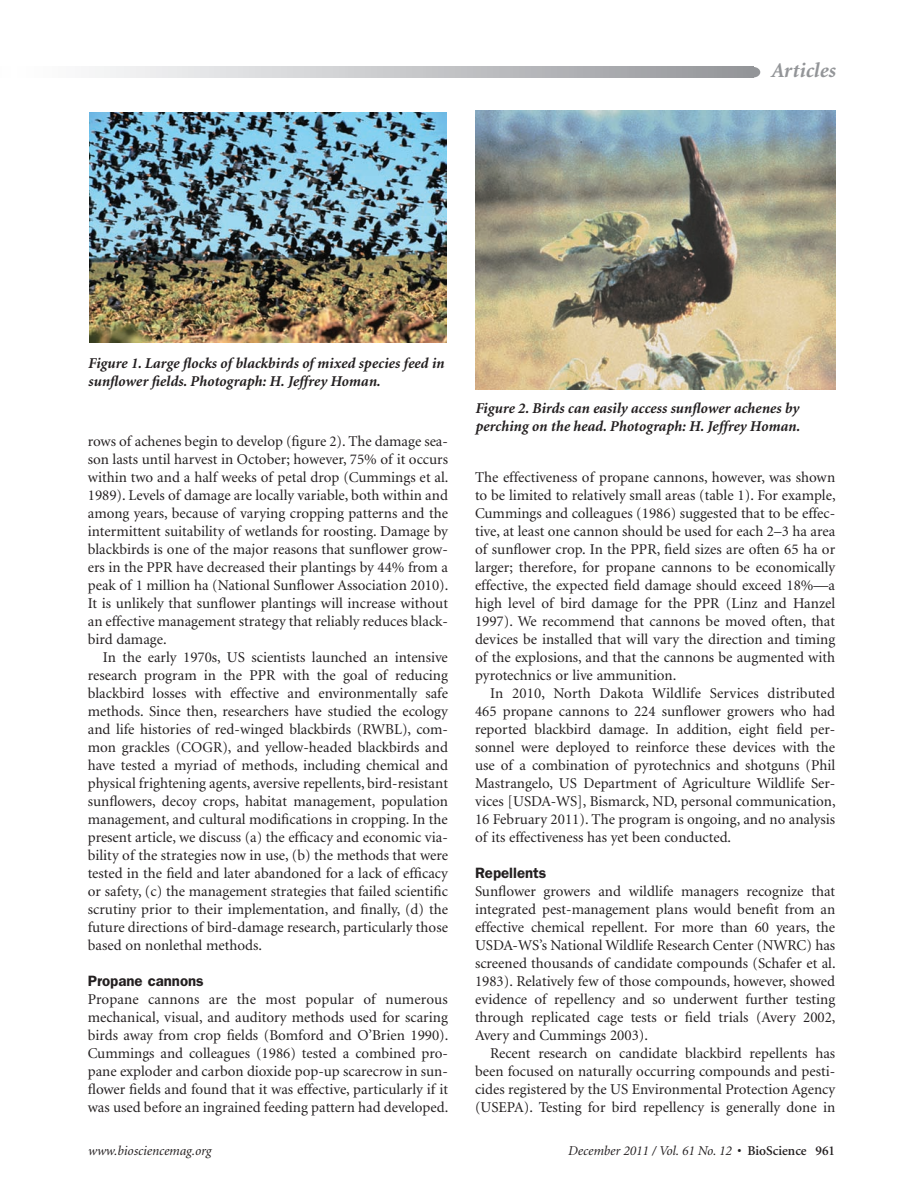
<style>
.page{position:relative;width:905px;height:1202px;background:#fff}
.page>*{position:absolute;margin:0;border:0;box-sizing:border-box;transform-origin:0 0}
.t1{font:italic 700 21px "Minion";color:#939598}
.t2{font:15px/18px "Minion";color:#231f20;text-align:justify}
.t3{font:italic 700 15px/18px "Minion";color:#231f20}
.t4{font:600 15px "Franklin Gothic";color:#231f20}
.t5{font:italic 13.5px "Minion";color:#231f20}
.s1{font-weight:600;font-style:normal}
</style>
<div class="page">
<svg style="left:95px;top:67px;width:655px;height:10px;background:#c5c6c9"></svg>
<div style="left:746px;top:67px;width:14px;height:10px;background:#939598;border-radius:50%"></div>
<img style="left:90px;top:112px;width:356px;height:231px">
<img style="left:475px;top:110px;width:360px;height:279px">
<h1 class="t1" style="left:770px;top:60px;width:66px">Articles</h1>
<p class="t3" style="left:88px;top:354px;width:358px">Figure 1. Large flocks of blackbirds of mixed species feed in sunflower fields. Photograph: H. Jeffrey Homan.</p>
<p class="t2" style="left:88px;top:432px;width:362px">rows of achenes begin to develop (figure 2). The damage sea&shy;son lasts until harvest in October; however, 75% of it occurs within two and a half weeks of petal drop (Cummings et al.<br>1989). Levels of damage are locally variable, both within and among years, because of varying cropping patterns and the intermittent suitability of wetlands for roosting. Damage by blackbirds is one of the major reasons that sunflower grow&shy;ers in the PPR have decreased their plantings by 44% from a peak of 1 million ha (National Sunflower Association 2010).<br>It is unlikely that sunflower plantings will increase without an effective management strategy that reliably reduces black&shy;bird damage.</p>
<p class="t2" style="left:88px;top:648px;width:362px;text-indent:15px">In the early 1970s, US scientists launched an intensive research program in the PPR with the goal of reducing blackbird losses with effective and environmentally safe methods. Since then, researchers have studied the ecology and life histories of red-winged blackbirds (RWBL), com&shy;mon grackles (COGR), and yellow-headed blackbirds and have tested a myriad of methods, including chemical and physical frightening agents, aversive repellents, bird-resistant sunflowers, decoy crops, habitat management, population management, and cultural modifications in cropping. In the present article, we discuss (a) the efficacy and economic via&shy;bility of the strategies now in use, (b) the methods that were tested in the field and later abandoned for a lack of efficacy or safety, (c) the management strategies that failed scientific scrutiny prior to their implementation, and finally, (d) the future directions of bird-damage research, particularly those based on nonlethal methods.</p>
<p class="t4" style="left:88px;top:971px;width:117px">Propane cannons</p>
<p class="t2" style="left:88px;top:990px;width:362px">Propane cannons are the most popular of numerous mechanical, visual, and auditory methods used for scaring birds away from crop fields (Bomford and O’Brien 1990).<br>Cummings and colleagues (1986) tested a combined pro&shy;pane exploder and carbon dioxide pop-up scarecrow in sun&shy;flower fields and found that it was effective, particularly if it was used before an ingrained feeding pattern had developed.</p>
<p class="t3" style="left:475px;top:399px;width:326px">Figure 2. Birds can easily access sunflower achenes by perching on the head. Photograph: H. Jeffrey Homan.</p>
<p class="t2" style="left:475px;top:468px;width:362px">The effectiveness of propane cannons, however, was shown to be limited to relatively small areas (table 1). For example, Cummings and colleagues (1986) suggested that to be effec&shy;tive, at least one cannon should be used for each 2–3 ha area of sunflower crop. In the PPR, field sizes are often 65 ha or larger; therefore, for propane cannons to be economically effective, the expected field damage should exceed 18%—a high level of bird damage for the PPR (Linz and Hanzel 1997). We recommend that cannons be moved often, that devices be installed that will vary the direction and timing of the explosions, and that the cannons be augmented with pyrotechnics or live ammunition.</p>
<p class="t2" style="left:475px;top:684px;width:362px;text-indent:15px">In 2010, North Dakota Wildlife Services distributed 465 propane cannons to 224 sunflower growers who had reported blackbird damage. In addition, eight field per&shy;sonnel were deployed to reinforce these devices with the use of a combination of pyrotechnics and shotguns (Phil Mastrangelo, US Department of Agriculture Wildlife Ser&shy;vices [USDA-WS], Bismarck, ND, personal communication, 16 February 2011). The program is ongoing, and no analysis of its effectiveness has yet been conducted.</p>
<p class="t4" style="left:475px;top:863px;width:73px">Repellents</p>
<p class="t2" style="left:475px;top:882px;width:362px">Sunflower growers and wildlife managers recognize that integrated pest-management plans would benefit from an effective chemical repellent. For more than 60 years, the USDA-WS’s National Wildlife Research Center (NWRC) has screened thousands of candidate compounds (Schafer et al.<br>1983). Relatively few of those compounds, however, showed evidence of repellency and so underwent further testing through replicated cage tests or field trials (Avery 2002, Avery and Cummings 2003).</p>
<p class="t2" style="left:475px;top:1044px;width:362px;text-indent:15px">Recent research on candidate blackbird repellents has been focused on naturally occurring compounds and pesti&shy;cides registered by the US Environmental Protection Agency (USEPA). Testing for bird repellency is generally done in</p>
<p class="t5" style="left:88px;top:1144px;width:125px">www.biosciencemag.org</p>
<p class="t5" style="left:568px;top:1144px;width:269px">December 2011 / Vol. 61 No. 12 <span class="s1">• BioScience 961</span></p>
</div>
